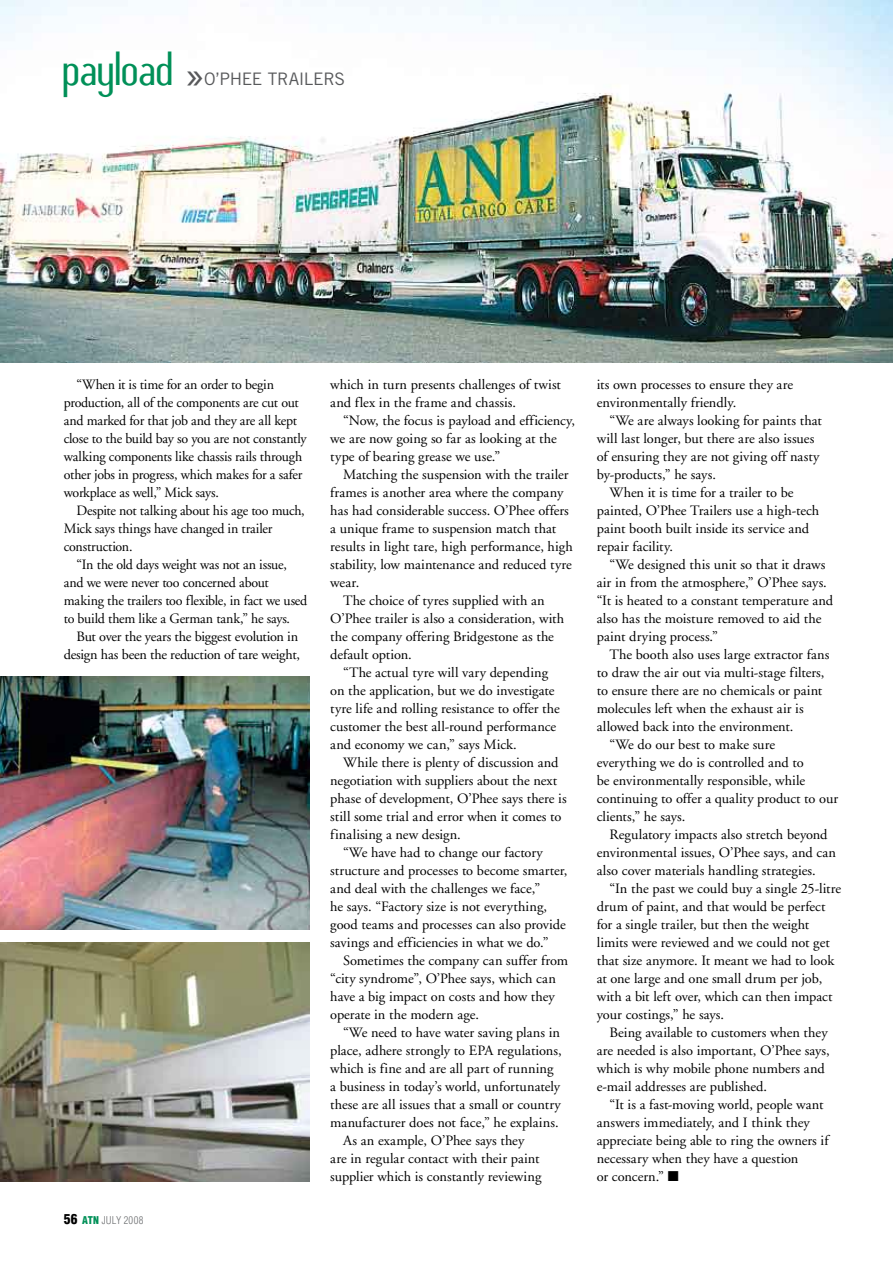
<style>
.page{position:relative;width:893px;height:1263px;background:#fff}
.page>*{position:absolute;margin:0;border:0;box-sizing:border-box;transform-origin:0 0}
.t1{font:45.6px "Butter unsalted";letter-spacing:-.035em;color:#009058;scale:.94 1}
.t2{font:17.25px "Trade Gothic";letter-spacing:-.02em;color:#58595b}
.t3{font:14.25px/18px "Adobe Garamond";letter-spacing:-.005em;color:#000}
.t4{font:300 condensed 10.5px "Helvetica";letter-spacing:.02em;color:#6d6f71}
.s1{font-weight:900;font-size:13.5px;color:#000}
.s2{font-weight:900;color:#009058}
</style>
<div class="page">
<img style="left:0;top:0;width:893px;height:362px">
<img style="left:0;top:676px;width:309px;height:254px">
<img style="left:0;top:942px;width:309px;height:239px">
<h1 class="t1" style="left:64px;top:46px;width:153px">payload <sub>»</sub></h1>
<p class="t2" style="left:204px;top:68px;width:143px">O’PHEE TRAILERS</p>
<p class="t3" style="left:64px;top:376px;width:244px;text-indent:13px">“When it is time for an order to begin production, all of the components are cut out and marked for that job and they are all kept close to the build bay so you are not constantly walking components like chassis rails through other jobs in progress, which makes for a safer workplace as well,” Mick says.</p>
<p class="t3" style="left:64px;top:502px;width:243px;text-indent:13px">Despite not talking about his age too much,<br>Mick says things have changed in trailer construction.</p>
<p class="t3" style="left:64px;top:556px;width:245px;text-indent:13px">“In the old days weight was not an issue, and we were never too concerned about making the trailers too flexible, in fact we used to build them like a German tank,” he says.</p>
<p class="t3" style="left:64px;top:628px;width:238px;text-align:right">But over the years the biggest evolution in design has been the reduction of tare weight,</p>
<p class="t4" style="left:64px;top:1214px;width:81px"><span class="s1">56</span> <span class="s2">ATN</span> july 2008</p>
<p class="t3" style="left:330px;top:376px;width:232px">which in turn presents challenges of twist and flex in the frame and chassis.</p>
<p class="t3" style="left:330px;top:412px;width:246px;text-indent:13px">“Now, the focus is payload and efficiency, we are now going so far as looking at the type of bearing grease we use.”</p>
<p class="t3" style="left:343px;top:466px;width:227px">Matching the suspension with the trailer</p>
<p class="t3" style="left:330px;top:484px;width:235px">frames is another area where the company</p>
<p class="t3" style="left:330px;top:502px;width:240px">has had considerable success. O’Phee offers</p>
<p class="t3" style="left:330px;top:520px;width:228px">a unique frame to suspension match that</p>
<p class="t3" style="left:330px;top:538px;width:244px">results in light tare, high performance, high</p>
<p class="t3" style="left:330px;top:556px;width:243px">stability, low maintenance and reduced tyre</p>
<p class="t3" style="left:330px;top:574px;width:31px">wear.</p>
<p class="t3" style="left:343px;top:592px;width:203px">The choice of tyres supplied with an</p>
<p class="t3" style="left:330px;top:610px;width:235px">O’Phee trailer is also a consideration, with</p>
<p class="t3" style="left:330px;top:628px;width:225px">the company offering Bridgestone as the</p>
<p class="t3" style="left:330px;top:646px;width:83px">default option.</p>
<p class="t3" style="left:343px;top:664px;width:207px">“The actual tyre will vary depending</p>
<p class="t3" style="left:330px;top:682px;width:226px">on the application, but we do investigate</p>
<p class="t3" style="left:330px;top:700px;width:231px">tyre life and rolling resistance to offer the</p>
<p class="t3" style="left:330px;top:718px;width:228px">customer the best all-round performance</p>
<p class="t3" style="left:330px;top:736px;width:188px">and economy we can,” says Mick.</p>
<p class="t3" style="left:343px;top:754px;width:217px">While there is plenty of discussion and</p>
<p class="t3" style="left:330px;top:772px;width:229px">negotiation with suppliers about the next</p>
<p class="t3" style="left:330px;top:790px;width:238px">phase of development, O’Phee says there is</p>
<p class="t3" style="left:330px;top:808px;width:233px">still some trial and error when it comes to</p>
<p class="t3" style="left:330px;top:826px;width:132px">finalising a new design.</p>
<p class="t3" style="left:343px;top:844px;width:201px">“We have had to change our factory</p>
<p class="t3" style="left:330px;top:862px;width:239px">structure and processes to become smarter,</p>
<p class="t3" style="left:330px;top:880px;width:212px">and deal with the challenges we face,”</p>
<p class="t3" style="left:330px;top:898px;width:218px">he says. “Factory size is not everything,</p>
<p class="t3" style="left:330px;top:916px;width:237px">good teams and processes can also provide</p>
<p class="t3" style="left:330px;top:934px;width:220px">savings and efficiencies in what we do.”</p>
<p class="t3" style="left:343px;top:952px;width:227px">Sometimes the company can suffer from</p>
<p class="t3" style="left:330px;top:970px;width:227px">“city syndrome”, O’Phee says, which can</p>
<p class="t3" style="left:330px;top:988px;width:226px">have a big impact on costs and how they</p>
<p class="t3" style="left:330px;top:1006px;width:150px">operate in the modern age.</p>
<p class="t3" style="left:343px;top:1024px;width:219px">“We need to have water saving plans in</p>
<p class="t3" style="left:330px;top:1042px;width:233px">place, adhere strongly to EPA regulations,</p>
<p class="t3" style="left:330px;top:1060px;width:225px">which is fine and are all part of running</p>
<p class="t3" style="left:330px;top:1078px;width:231px">a business in today’s world, unfortunately</p>
<p class="t3" style="left:330px;top:1096px;width:232px">these are all issues that a small or country</p>
<p class="t3" style="left:330px;top:1114px;width:230px">manufacturer does not face,” he explains.</p>
<p class="t3" style="left:343px;top:1132px;width:183px">As an example, O’Phee says they</p>
<p class="t3" style="left:330px;top:1150px;width:211px">are in regular contact with their paint</p>
<p class="t3" style="left:330px;top:1168px;width:213px">supplier which is constantly reviewing</p>
<p class="t3" style="left:597px;top:376px;width:198px">its own processes to ensure they are environmentally friendly.</p>
<p class="t3" style="left:609px;top:412px;width:214px">“We are always looking for paints that</p>
<p class="t3" style="left:597px;top:430px;width:219px">will last longer, but there are also issues</p>
<p class="t3" style="left:597px;top:448px;width:224px">of ensuring they are not giving off nasty</p>
<p class="t3" style="left:597px;top:466px;width:121px">by-products,” he says.</p>
<p class="t3" style="left:609px;top:484px;width:186px">When it is time for a trailer to be</p>
<p class="t3" style="left:597px;top:502px;width:224px">painted, O’Phee Trailers use a high-tech</p>
<p class="t3" style="left:597px;top:520px;width:214px">paint booth built inside its service and</p>
<p class="t3" style="left:597px;top:538px;width:78px">repair facility.</p>
<p class="t3" style="left:609px;top:556px;width:217px">“We designed this unit so that it draws</p>
<p class="t3" style="left:597px;top:574px;width:232px">air in from the atmosphere,” O’Phee says.</p>
<p class="t3" style="left:597px;top:592px;width:238px">“It is heated to a constant temperature and</p>
<p class="t3" style="left:597px;top:610px;width:226px">also has the moisture removed to aid the</p>
<p class="t3" style="left:597px;top:628px;width:123px">paint drying process.”</p>
<p class="t3" style="left:609px;top:646px;width:221px">The booth also uses large extractor fans</p>
<p class="t3" style="left:597px;top:664px;width:229px">to draw the air out via multi-stage filters,</p>
<p class="t3" style="left:597px;top:682px;width:227px">to ensure there are no chemicals or paint</p>
<p class="t3" style="left:597px;top:700px;width:208px">molecules left when the exhaust air is</p>
<p class="t3" style="left:597px;top:718px;width:198px">allowed back into the environment.</p>
<p class="t3" style="left:609px;top:736px;width:167px">“We do our best to make sure</p>
<p class="t3" style="left:597px;top:754px;width:208px">everything we do is controlled and to</p>
<p class="t3" style="left:597px;top:772px;width:210px">be environmentally responsible, while</p>
<p class="t3" style="left:597px;top:790px;width:243px">continuing to offer a quality product to our</p>
<p class="t3" style="left:597px;top:808px;width:90px">clients,” he says.</p>
<p class="t3" style="left:609px;top:826px;width:220px">Regulatory impacts also stretch beyond</p>
<p class="t3" style="left:597px;top:844px;width:241px">environmental issues, O’Phee says, and can</p>
<p class="t3" style="left:597px;top:862px;width:220px">also cover materials handling strategies.</p>
<p class="t3" style="left:609px;top:880px;width:233px">“In the past we could buy a single 25-litre</p>
<p class="t3" style="left:597px;top:898px;width:230px">drum of paint, and that would be perfect</p>
<p class="t3" style="left:597px;top:916px;width:214px">for a single trailer, but then the weight</p>
<p class="t3" style="left:597px;top:934px;width:235px">limits were reviewed and we could not get</p>
<p class="t3" style="left:597px;top:952px;width:239px">that size anymore. It meant we had to look</p>
<p class="t3" style="left:597px;top:970px;width:227px">at one large and one small drum per job,</p>
<p class="t3" style="left:597px;top:988px;width:237px">with a bit left over, which can then impact</p>
<p class="t3" style="left:597px;top:1006px;width:129px">your costings,” he says.</p>
<p class="t3" style="left:609px;top:1024px;width:220px">Being available to customers when they</p>
<p class="t3" style="left:597px;top:1042px;width:234px">are needed is also important, O’Phee says,</p>
<p class="t3" style="left:597px;top:1060px;width:229px">which is why mobile phone numbers and</p>
<p class="t3" style="left:597px;top:1078px;width:172px">e-mail addresses are published.</p>
<p class="t3" style="left:609px;top:1096px;width:215px">“It is a fast-moving world, people want</p>
<p class="t3" style="left:597px;top:1114px;width:215px">answers immediately, and I think they</p>
<p class="t3" style="left:597px;top:1132px;width:233px">appreciate being able to ring the owners if</p>
<p class="t3" style="left:597px;top:1150px;width:203px">necessary when they have a question</p>
<p class="t3" style="left:597px;top:1168px;width:84px">or concern.” ■</p>
</div>
